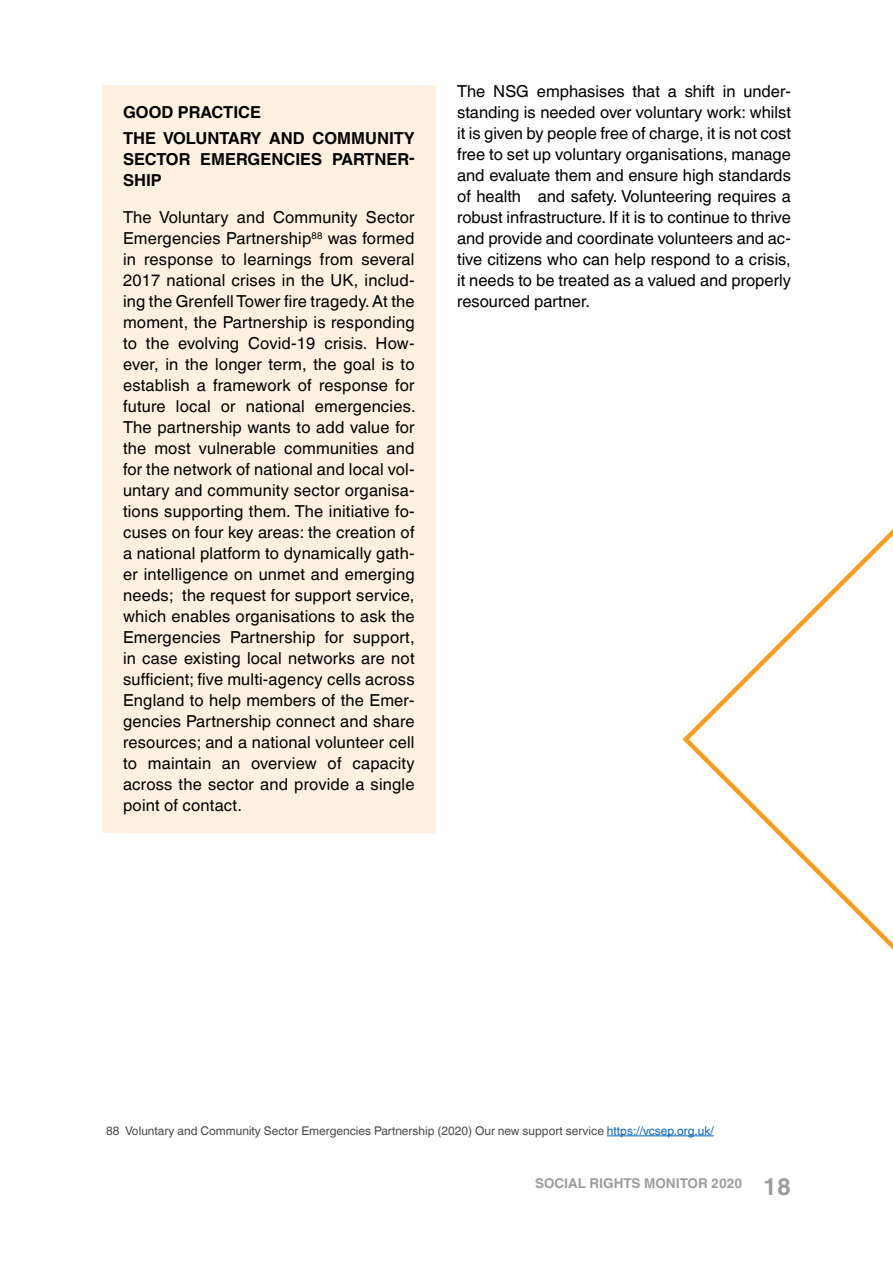
<style>
.page{position:relative;width:893px;height:1263px;background:#fff}
.page>*{position:absolute;margin:0;border:0;box-sizing:border-box;transform-origin:0 0}
.t1{font:700 24px "Helvetica World";color:#9d9d9c}
.t2{font:16.5px/21px "Helvetica World";color:#000;text-align:justify}
.t3{font:700 16.5px/26.2px "Helvetica World";color:#000}
.t4{font:700 13.5px "Helvetica World";color:#9d9d9c}
.t5{font:12px "Helvetica World";color:#4a4a49}
.s1{color:#0563c1}
</style>
<div class="page">
<div style="left:102px;top:85px;width:334px;height:54px;background:#fff1e1"></div>
<div style="left:102px;top:111px;width:334px;height:97px;background:#fff1e1"></div>
<div style="left:102px;top:190px;width:334px;height:642px;background:#fff1e1"></div>
<hr style="left:607px;top:1135px;width:107px;height:1px;background:#0563c1">
<svg style="left:682px;top:529px;width:211px;height:421px"></svg>
<p class="t3" style="left:123px;top:99px;width:293px">GOOD PRACTICE<br>THE VOLUNTARY AND COMMUNITY</p>
<p class="t3" style="left:123px;top:149px;width:293px;line-height:21px">SECTOR EMERGENCIES PARTNER-<br>SHIP</p>
<p class="t2" style="left:123px;top:207px;width:294px">The Voluntary and Community Sector Emergencies Partnership<sup>88</sup> was formed in response to learnings from several 2017 national crises in the UK, includ&shy;ing the Grenfell Tower fire tragedy. At the moment, the Partnership is responding to the evolving Covid-19 crisis. How&shy;ever, in the longer term, the goal is to establish a framework of response for future local or national emergencies.<br>The partnership wants to add value for the most vulnerable communities and for the network of national and local vol&shy;untary and community sector organisa&shy;tions supporting them. The initiative fo&shy;cuses on four key areas: the creation of a national platform to dynamically gath&shy;er intelligence on unmet and emerging needs; the request for support service, which enables organisations to ask the Emergencies Partnership for support, in case existing local networks are not sufficient; five multi-agency cells across England to help members of the Emer&shy;gencies Partnership connect and share resources; and a national volunteer cell to maintain an overview of capacity across the sector and provide a single point of contact.</p>
<p class="t2" style="left:457px;top:81px;width:335px">The NSG emphasises that a shift in under&shy;standing is needed over voluntary work: whilst it is given by people free of charge, it is not cost free to set up voluntary organisations, manage and evaluate them and ensure high standards of health and safety. Volunteering requires a robust infrastructure. If it is to continue to thrive and provide and coordinate volunteers and ac&shy;tive citizens who can help respond to a crisis, it needs to be treated as a valued and properly resourced partner.</p>
<p class="t5" style="left:106px;top:1124px;width:609px">88 Voluntary and Community Sector Emergencies Partnership (2020) Our new support service <span class="s1">https://vcsep.org.uk/</span></p>
<p class="t4" style="left:535px;top:1175px;width:209px">SOCIAL RIGHTS MONITOR 2020</p>
<h1 class="t1" style="left:763px;top:1173px;width:29px">18</h1>
</div>
